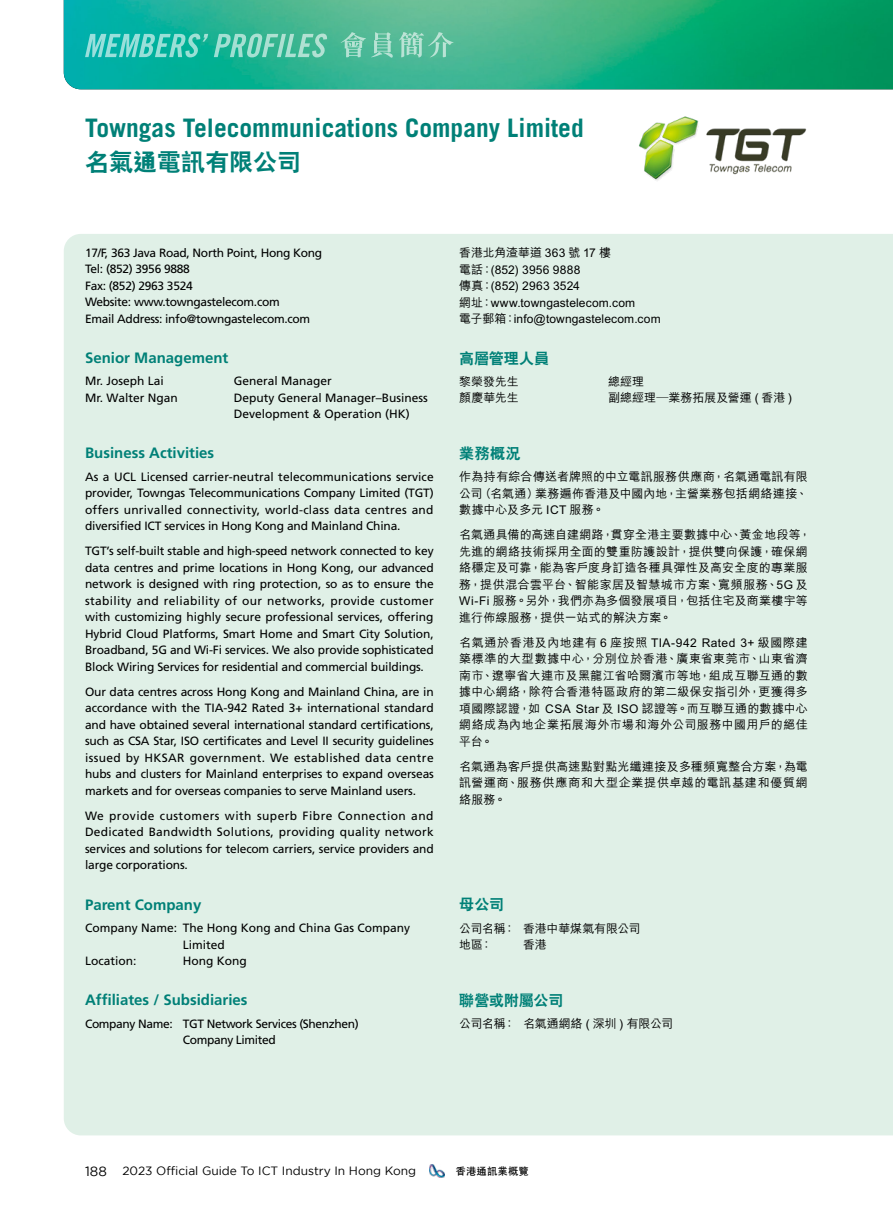
<style>
.page{position:relative;width:893px;height:1212px;background:#fff}
.page>*{position:absolute;margin:0;border:0;box-sizing:border-box;transform-origin:0 0}
.t1{font:700 25.5px "Trade Gothic";color:#008077}
.t2{font:800 24px "C Hei 2 HK";color:#008077}
.t3{font:700 15px "Frutiger";color:#008077}
.t4{font:800 15px "C Hei 2 HK";color:#008077}
.t5{font:12px/16.5px "Frutiger";letter-spacing:-.015em;color:#000;text-align:justify}
.t6{font:500 12px/16.5px "M Hei HK";letter-spacing:.015em;color:#000;text-align:justify}
.t7{font:12px "Gotham";color:#000}
.t8{font:500 12px "M Hei HK";letter-spacing:-.015em;color:#000}
.t9{font:500 12px "M Hei HK";letter-spacing:-.02em;color:#000}
.t10{font:700 10.5px "C Hei 2 HK";color:#000}
.s1{font-size:13.5px}
</style>
<div class="page">
<div style="left:64px;top:234px;width:829px;height:901px;background:#e0f0e7"></div>
<img style="left:64px;top:0;width:829px;height:89px">
<svg style="left:341px;top:32px;width:52px;height:26px"></svg>
<svg style="left:399px;top:32px;width:54px;height:26px"></svg>
<svg style="left:85px;top:34px;width:123px;height:23px;background:#4ec8bb"></svg>
<svg style="left:214px;top:34px;width:113px;height:23px;background:#66c8ae"></svg>
<img style="left:639px;top:116px;width:168px;height:65px">
<img style="left:430px;top:1164px;width:14px;height:14px">
<p class="t1" style="left:85px;top:112px;width:500px">Towngas Telecommunications Company Limited</p>
<p class="t2" style="left:85px;top:146px;width:217px">名氣通電訊有限公司</p>
<p class="t5" style="left:85px;top:244px;width:239px">17/F, 363 Java Road, North Point, Hong Kong</p>
<p class="t5" style="left:85px;top:261px;width:106px">Tel: (852) 3956 9888</p>
<p class="t5" style="left:85px;top:277px;width:109px">Fax: (852) 2963 3524</p>
<p class="t5" style="left:85px;top:294px;width:196px">Website: www.towngastelecom.com</p>
<p class="t5" style="left:85px;top:310px;width:227px">Email Address: info@towngastelecom.com</p>
<p class="t3" style="left:85px;top:349px;width:145px">Senior Management</p>
<p class="t5" style="left:85px;top:373px;width:80px">Mr. Joseph Lai</p>
<p class="t5" style="left:234px;top:373px;width:100px">General Manager</p>
<p class="t5" style="left:85px;top:389px;width:94px">Mr. Walter Ngan</p>
<p class="t5" style="left:234px;top:389px;width:196px">Deputy General Manager–Business</p>
<p class="t5" style="left:234px;top:406px;width:178px">Development &amp; Operation (HK)</p>
<p class="t3" style="left:85px;top:444px;width:131px">Business Activities</p>
<p class="t5" style="left:85px;top:468px;width:350px">As a UCL Licensed carrier-neutral telecommunications service provider, Towngas Telecommunications Company Limited (TGT) offers unrivalled connectivity, world-class data centres and diversified ICT services in Hong Kong and Mainland China.</p>
<p class="t5" style="left:85px;top:543px;width:350px">TGT’s self-built stable and high-speed network connected to key data centres and prime locations in Hong Kong, our advanced network is designed with ring protection, so as to ensure the stability and reliability of our networks, provide customer with customizing highly secure professional services, offering Hybrid Cloud Platforms, Smart Home and Smart City Solution, Broadband, 5G and Wi-Fi services. We also provide sophisticated Block Wiring Services for residential and commercial buildings.</p>
<p class="t5" style="left:85px;top:683px;width:350px">Our data centres across Hong Kong and Mainland China, are in accordance with the TIA-942 Rated 3+ international standard and have obtained several international standard certifications, such as CSA Star, ISO certificates and Level II security guidelines issued by HKSAR government. We established data centre hubs and clusters for Mainland enterprises to expand overseas markets and for overseas companies to serve Mainland users.</p>
<p class="t5" style="left:85px;top:807px;width:350px">We provide customers with superb Fibre Connection and Dedicated Bandwidth Solutions, providing quality network services and solutions for telecom carriers, service providers and large corporations.</p>
<p class="t3" style="left:85px;top:895px;width:118px">Parent Company</p>
<p class="t5" style="left:85px;top:920px;width:327px">Company Name: The Hong Kong and China Gas Company</p>
<p class="t5" style="left:183px;top:936px;width:44px">Limited</p>
<p class="t5" style="left:85px;top:953px;width:53px">Location:</p>
<p class="t5" style="left:183px;top:953px;width:65px">Hong Kong</p>
<p class="t3" style="left:85px;top:991px;width:164px">Affiliates / Subsidiaries</p>
<p class="t5" style="left:85px;top:1015px;width:275px">Company Name: TGT Network Services (Shenzhen)</p>
<p class="t5" style="left:183px;top:1032px;width:94px">Company Limited</p>
<p class="t8" style="left:459px;top:244px;width:153px">香港北角渣華道 363 號 17 樓</p>
<p class="t6" style="left:459px;top:260px;width:123px">電話：(852) 3956 9888</p>
<p class="t6" style="left:459px;top:277px;width:122px">傳真：(852) 2963 3524</p>
<p class="t6" style="left:459px;top:293px;width:177px">網址：www.towngastelecom.com</p>
<p class="t6" style="left:459px;top:310px;width:203px">電子郵箱：info@towngastelecom.com</p>
<p class="t4" style="left:459px;top:348px;width:91px">高層管理人員</p>
<p class="t6" style="left:459px;top:372px;width:61px">黎榮發先生</p>
<p class="t6" style="left:608px;top:372px;width:38px">總經理</p>
<p class="t6" style="left:459px;top:389px;width:61px">顏慶華先生</p>
<p class="t6" style="left:608px;top:389px;width:186px">副總經理—業務拓展及營運 ( 香港 )</p>
<p class="t4" style="left:459px;top:443px;width:63px">業務概況</p>
<p class="t6" style="left:459px;top:468px;width:350px">作為持有綜合傳送者牌照的中立電訊服務供應商，名氣通電訊有限公司（名氣通）業務遍佈香港及中國內地，主營業務包括網絡連接、數據中心及多元 ICT 服務。</p>
<p class="t6" style="left:459px;top:526px;width:353px;text-align:left">名氣通具備的高速自建網路，貫穿全港主要數據中心、黃金地段等，先進的網絡技術採用全面的雙重防護設計，提供雙向保護，確保網絡穩定及可靠，能為客戶度身訂造各種具彈性及高安全度的專業服務，提供混合雲平台、智能家居及智慧城市方案、寬頻服務、5G 及Wi-Fi 服務。另外，我們亦為多個發展項目，包括住宅及商業樓宇等進行佈線服務，提供一站式的解決方案。</p>
<p class="t6" style="left:459px;top:633px;width:350px">名氣通於香港及內地建有 6 座按照 TIA-942 Rated 3+ 級國際建築標準的大型數據中心，分別位於香港、廣東省東莞市、山東省濟南市、遼寧省大連市及黑龍江省哈爾濱市等地，組成互聯互通的數據中心網絡，除符合香港特區政府的第二級保安指引外，更獲得多項國際認證，如 CSA Star 及 ISO 認證等。而互聯互通的數據中心網絡成為內地企業拓展海外市場和海外公司服務中國用戶的絕佳平台。</p>
<p class="t6" style="left:459px;top:757px;width:350px">名氣通為客戶提供高速點對點光纖連接及多種頻寬整合方案，為電訊營運商、服務供應商和大型企業提供卓越的電訊基建和優質網絡服務。</p>
<p class="t4" style="left:459px;top:894px;width:46px">母公司</p>
<p class="t9" style="left:459px;top:919px;width:183px">公司名稱： 香港中華煤氣有限公司</p>
<p class="t6" style="left:459px;top:935px;width:35px">地區：</p>
<p class="t6" style="left:523px;top:935px;width:25px">香港</p>
<p class="t4" style="left:459px;top:990px;width:106px">聯營或附屬公司</p>
<p class="t8" style="left:459px;top:1015px;width:215px">公司名稱： 名氣通網絡 ( 深圳 ) 有限公司</p>
<p class="t7" style="left:85px;top:1164px;width:333px"><span class="s1">188</span> 2023 Official Guide To ICT Industry In Hong Kong</p>
<p class="t10" style="left:456px;top:1163px;width:75px">香港通訊業概覽</p>
</div>
